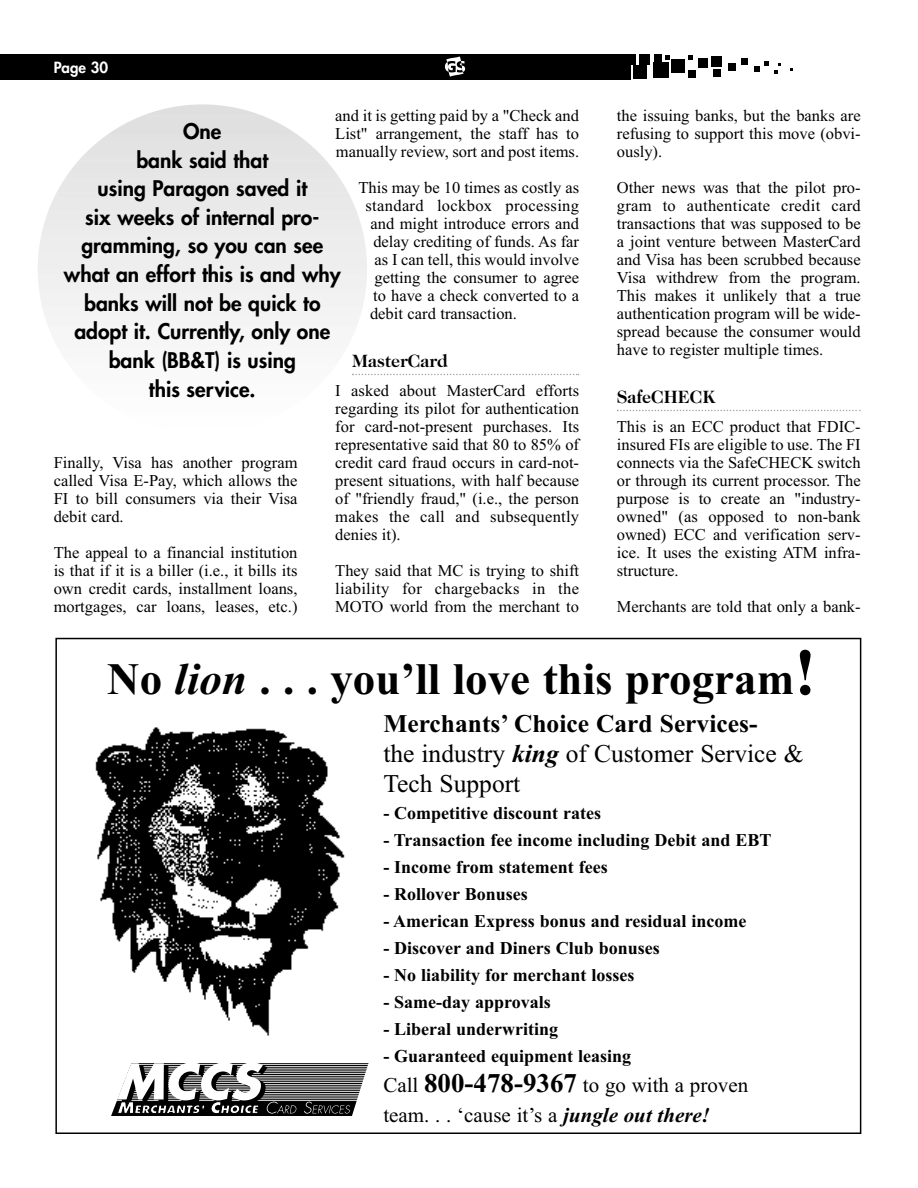
<style>
.page{position:relative;width:918px;height:1188px;background:#fff}
.page>*{position:absolute;margin:0;border:0;box-sizing:border-box;transform-origin:0 0}
.t1{font:700 45px "Times";color:#000}
.t2{font:25.5px/30px "Times";color:#000}
.t3{font:800 21px/28.7px "Futura";color:#000;text-align:center}
.t4{font:21px/30px "Times";color:#000}
.t5{font:700 18px "Times";color:#000}
.t6{font:700 18px "Caslon Two Twenty Four";color:#000}
.t7{font:16.5px/18px "Times";color:#000;text-align:justify}
.t8{font:16.5px "Times";letter-spacing:.02em;color:#000}
.t9{font:800 15px "Futura";color:#fff}
.s1{font-style:italic}
.s2{font-size:66px}
.s3{font-weight:700}
.s4{font-weight:700;font-style:italic}
.s5{font-weight:700;font-size:27px}
</style>
<div class="page">
<svg style="left:368px;top:374px;width:211px;height:1px"></svg>
<svg style="left:617px;top:410px;width:244px;height:1px"></svg>
<div style="left:0;top:54px;width:631px;height:26px;background:#000"></div>
<svg style="left:445px;top:57px;width:20px;height:20px"></svg>
<div style="left:653px;top:62px;width:15px;height:15px;background:#000"></div>
<div style="left:639px;top:54px;width:11px;height:11px;background:#000"></div>
<div style="left:711px;top:56px;width:11px;height:11px;background:#000"></div>
<div style="left:672px;top:59px;width:13px;height:14px;background:#000"></div>
<div style="left:688px;top:71px;width:8px;height:7px;background:#000"></div>
<div style="left:633px;top:65px;width:14px;height:14px;background:#000"></div>
<div style="left:698px;top:59px;width:9px;height:9px;background:#000"></div>
<div style="left:713px;top:69px;width:7px;height:8px;background:#000"></div>
<div style="left:742px;top:58px;width:6px;height:7px;background:#000"></div>
<div style="left:728px;top:63px;width:8px;height:8px;background:#000"></div>
<div style="left:625px;top:54px;width:11px;height:11px;background:#000"></div>
<div style="left:655px;top:54px;width:7px;height:7px;background:#000"></div>
<svg style="left:688px;top:55px;width:5px;height:5px"></svg>
<svg style="left:754px;top:61px;width:27px;height:13px"></svg>
<svg style="left:665px;top:56px;width:5px;height:4px"></svg>
<img style="left:95px;top:727px;width:250px;height:309px">
<div style="left:111px;top:1103px;width:255px;height:13px;background:#000"></div>
<svg style="left:111px;top:1063px;width:258px;height:51px"></svg>
<svg style="left:165px;top:104px;width:75px;height:5px"></svg>
<svg style="left:142px;top:109px;width:121px;height:7px"></svg>
<svg style="left:129px;top:116px;width:147px;height:6px"></svg>
<svg style="left:118px;top:122px;width:169px;height:6px"></svg>
<svg style="left:107px;top:128px;width:191px;height:7px"></svg>
<svg style="left:99px;top:135px;width:206px;height:6px"></svg>
<svg style="left:92px;top:141px;width:220px;height:6px"></svg>
<div style="left:85px;top:147px;width:235px;height:7px;background:#e3e3e3"></div>
<svg style="left:79px;top:154px;width:246px;height:6px"></svg>
<div style="left:73px;top:160px;width:258px;height:7px;background:#e5e5e5"></div>
<div style="left:69px;top:167px;width:267px;height:6px;background:#e5e5e5"></div>
<div style="left:65px;top:173px;width:275px;height:6px;background:#e6e6e6"></div>
<div style="left:38px;top:179px;width:329px;height:7px;background:#e7e7e7"></div>
<div style="left:38px;top:186px;width:329px;height:7px;background:#e7e7e7"></div>
<div style="left:38px;top:192px;width:329px;height:7px;background:#e8e8e8"></div>
<div style="left:38px;top:199px;width:329px;height:6px;background:#e9e9e9"></div>
<div style="left:38px;top:205px;width:329px;height:7px;background:#e9e9e9"></div>
<div style="left:38px;top:211px;width:329px;height:7px;background:#eaeaea"></div>
<div style="left:38px;top:218px;width:329px;height:7px;background:#ebebeb"></div>
<div style="left:38px;top:224px;width:329px;height:7px;background:#ebebeb"></div>
<div style="left:38px;top:231px;width:329px;height:6px;background:#ececec"></div>
<div style="left:38px;top:237px;width:329px;height:7px;background:#ededed"></div>
<div style="left:38px;top:243px;width:329px;height:7px;background:#ededed"></div>
<div style="left:38px;top:250px;width:329px;height:6px;background:#eee"></div>
<div style="left:38px;top:256px;width:329px;height:7px;background:#eee"></div>
<div style="left:38px;top:263px;width:329px;height:6px;background:#eee"></div>
<div style="left:38px;top:269px;width:329px;height:7px;background:#efefef"></div>
<div style="left:38px;top:275px;width:329px;height:7px;background:#f0f0f0"></div>
<div style="left:38px;top:282px;width:329px;height:6px;background:#f0f0f0"></div>
<div style="left:38px;top:288px;width:329px;height:7px;background:#f1f1f1"></div>
<div style="left:38px;top:295px;width:329px;height:6px;background:#f2f2f2"></div>
<div style="left:38px;top:301px;width:329px;height:7px;background:#f2f2f2"></div>
<div style="left:38px;top:307px;width:329px;height:7px;background:#f3f3f3"></div>
<div style="left:38px;top:314px;width:329px;height:6px;background:#f4f4f4"></div>
<div style="left:38px;top:320px;width:329px;height:7px;background:#f4f4f4"></div>
<div style="left:38px;top:326px;width:329px;height:7px;background:#f6f6f6"></div>
<div style="left:38px;top:333px;width:329px;height:7px;background:#f6f6f6"></div>
<div style="left:38px;top:339px;width:329px;height:7px;background:#f6f6f6"></div>
<div style="left:38px;top:346px;width:329px;height:6px;background:#f7f7f7"></div>
<div style="left:38px;top:352px;width:329px;height:7px;background:#f7f7f7"></div>
<div style="left:38px;top:358px;width:329px;height:7px;background:#f8f8f8"></div>
<div style="left:38px;top:365px;width:329px;height:7px;background:#f9f9f9"></div>
<div style="left:38px;top:371px;width:329px;height:7px;background:#f9f9f9"></div>
<div style="left:38px;top:378px;width:329px;height:6px;background:#fafafa"></div>
<div style="left:38px;top:384px;width:329px;height:7px;background:#fbfbfb"></div>
<div style="left:38px;top:390px;width:329px;height:7px;background:#fbfbfb"></div>
<p class="t9" style="left:54px;top:60px;width:56px">Page 30</p>
<p class="t7" style="left:335px;top:108px;width:245px">and it is getting paid by a "Check and List" arrangement, the staff has to manually review, sort and post items.</p>
<p class="t7" style="left:358px;top:180px;width:222px">This may be 10 times as costly as</p>
<p class="t8" style="left:366px;top:199px;width:215px">standard lockbox processing</p>
<p class="t7" style="left:370px;top:216px;width:210px">and might introduce errors and</p>
<p class="t7" style="left:373px;top:234px;width:207px">delay crediting of funds. As far</p>
<p class="t7" style="left:375px;top:252px;width:206px">as I can tell, this would involve</p>
<p class="t7" style="left:374px;top:270px;width:206px">getting the consumer to agree</p>
<p class="t7" style="left:373px;top:288px;width:207px">to have a check converted to a</p>
<p class="t7" style="left:370px;top:306px;width:148px">debit card transaction.</p>
<p class="t6" style="left:352px;top:354px;width:97px">MasterCard</p>
<p class="t7" style="left:335px;top:383px;width:245px">I asked about MasterCard efforts regarding its pilot for authentication for card-not-present purchases. Its representative said that 80 to 85% of credit card fraud occurs in card-not&shy;present situations, with half because of "friendly fraud," (i.e., the person makes the call and subsequently denies it).</p>
<p class="t7" style="left:335px;top:563px;width:245px">They said that MC is trying to shift liability for chargebacks in the MOTO world from the merchant to</p>
<p class="t3" style="left:64px;top:119px;width:278px">One<br>bank said that<br>using Paragon saved it<br>six weeks of internal pro&shy;gramming, so you can see what an effort this is and why banks will not be quick to adopt it. Currently, only one bank (BB&amp;T) is using<br>this service.</p>
<p class="t7" style="left:54px;top:455px;width:245px">Finally, Visa has another program called Visa E-Pay, which allows the FI to bill consumers via their Visa debit card.</p>
<p class="t7" style="left:54px;top:545px;width:245px">The appeal to a financial institution is that if it is a biller (i.e., it bills its own credit cards, installment loans, mortgages, car loans, leases, etc.)</p>
<p class="t7" style="left:617px;top:108px;width:245px">the issuing banks, but the banks are refusing to support this move (obvi&shy;ously).</p>
<p class="t7" style="left:617px;top:180px;width:245px">Other news was that the pilot pro&shy;gram to authenticate credit card transactions that was supposed to be a joint venture between MasterCard and Visa has been scrubbed because Visa withdrew from the program.<br>This makes it unlikely that a true authentication program will be wide&shy;spread because the consumer would have to register multiple times.</p>
<p class="t6" style="left:617px;top:390px;width:100px">SafeCHECK</p>
<p class="t7" style="left:617px;top:419px;width:245px">This is an ECC product that FDIC&shy;insured FIs are eligible to use. The FI connects via the SafeCHECK switch or through its current processor. The purpose is to create an "industry&shy;owned" (as opposed to non-bank owned) ECC and verification serv&shy;ice. It uses the existing ATM infra&shy;structure.</p>
<p class="t7" style="left:617px;top:599px;width:245px">Merchants are told that only a bank-</p>
<h1 class="t1" style="left:107px;top:665px;width:710px">No <span class="s1">lion</span> . . . you’ll love this program<span class="s2">!</span></h1>
<h2 class="t2" style="left:383px;top:711px;width:422px"><span class="s3">Merchants’ Choice Card Services-<br></span>the industry <span class="s4">king</span> of Customer Service &amp;<br>Tech Support</h2>
<p class="t5" style="left:383px;top:807px;width:219px">- Competitive discount rates</p>
<p class="t5" style="left:383px;top:834px;width:390px">- Transaction fee income including Debit and EBT</p>
<p class="t5" style="left:383px;top:861px;width:226px">- Income from statement fees</p>
<p class="t5" style="left:383px;top:888px;width:146px">- Rollover Bonuses</p>
<p class="t5" style="left:383px;top:915px;width:365px">- American Express bonus and residual income</p>
<p class="t5" style="left:383px;top:942px;width:278px">- Discover and Diners Club bonuses</p>
<p class="t5" style="left:383px;top:969px;width:253px">- No liability for merchant losses</p>
<p class="t5" style="left:383px;top:996px;width:169px">- Same-day approvals</p>
<p class="t5" style="left:383px;top:1023px;width:176px">- Liberal underwriting</p>
<p class="t5" style="left:383px;top:1050px;width:249px">- Guaranteed equipment leasing</p>
<p class="t4" style="left:383px;top:1072px;width:366px">Call <span class="s5">800-478-9367</span> to go with a proven team. . . ‘cause it’s a <span class="s4">jungle out there!</span></p>
</div>
